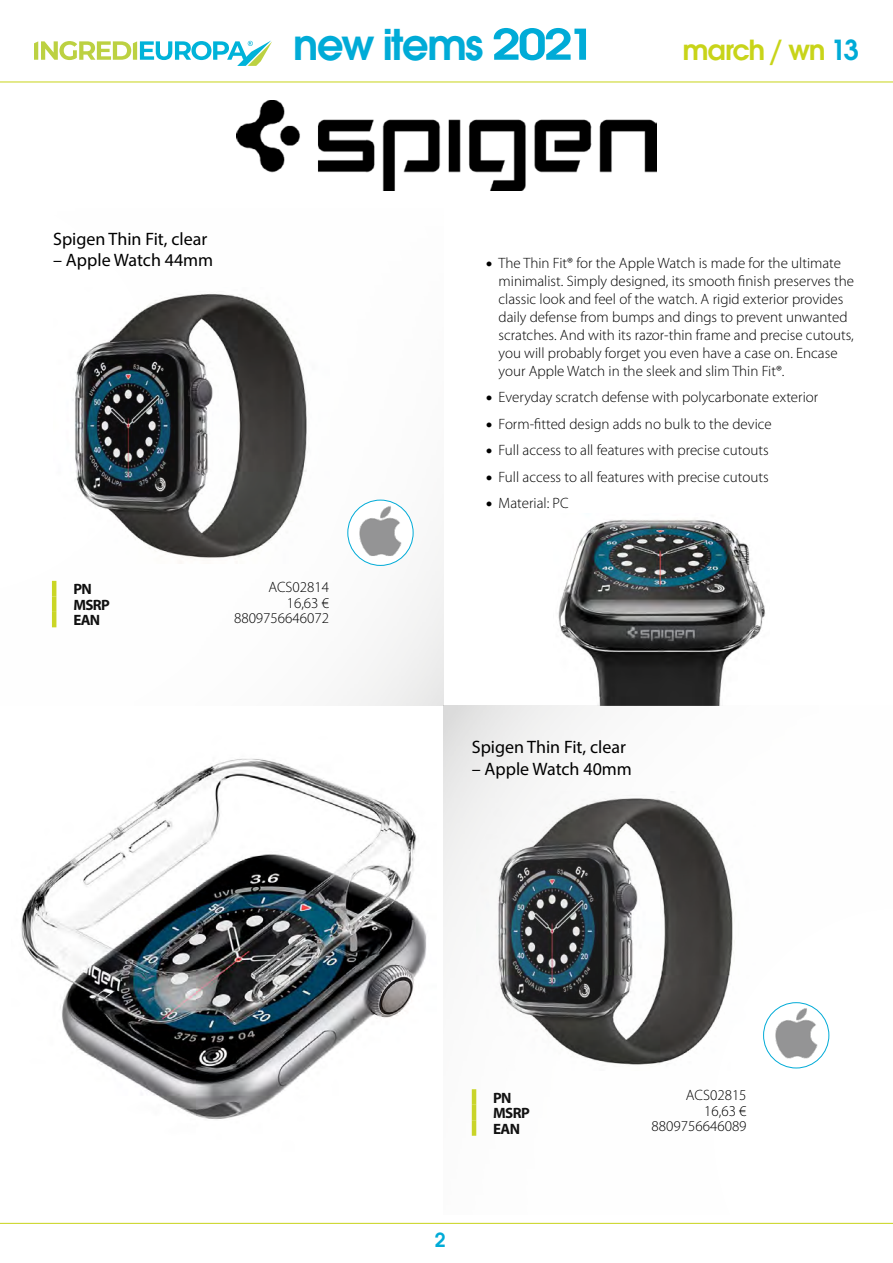
<style>
.page{position:relative;width:893px;height:1263px;background:#fff}
.page>*{position:absolute;margin:0;border:0;box-sizing:border-box;transform-origin:0 0}
.t1{font:46.5px "Avant Gar Got Itc TOT Dem";letter-spacing:-.04em;color:#00abd7}
.t2{font:30.45px "Avant Gar Got Itc TOT Dem";letter-spacing:-.04em;color:#c8d419}
.t3{font:21.45px "Avant Gar Got Itc TOT Dem";color:#00abd7}
.t4{font:18px "Myriad Pro";color:#000}
.t5{font:300 15px/18px "Myriad Pro";color:#000;text-align:right}
.t6{font:700 15px/15.5px "Myriad Pro";letter-spacing:-.04em;color:#000}
.s1{color:#00abd7}
.s2{font-size:27px}
</style>
<div class="page">
<svg style="left:0;top:1223px;width:893px;height:1px"></svg>
<svg style="left:0;top:40px;width:893px;height:42px"></svg>
<img style="left:237px;top:100px;width:419px;height:91px">
<svg style="left:34px;top:41px;width:238px;height:25px"></svg>
<img style="left:558px;top:519px;width:208px;height:186px">
<svg style="left:444px;top:705px;width:386px;height:431px"></svg>
<svg style="left:51px;top:294px;width:393px;height:411px"></svg>
<div style="left:348px;top:500px;width:65px;height:65px;background:#fff;border-radius:50%"></div>
<img style="left:348px;top:505px;width:65px;height:51px">
<div style="left:348px;top:500px;width:65px;height:66px;border:1px solid #00abd7;border-radius:50%"></div>
<div style="left:764px;top:1003px;width:65px;height:65px;background:#fff;border-radius:50%"></div>
<img style="left:764px;top:1008px;width:65px;height:51px">
<div style="left:763px;top:1002px;width:66px;height:66px;border:1px solid #00abd7;border-radius:50%"></div>
<img style="left:21px;top:758px;width:406px;height:361px">
<h1 class="t1" style="left:293px;top:17px;width:304px">new items 2021</h1>
<h2 class="t2" style="left:683px;top:32px;width:178px">march / wn <span class="s1">13</span></h2>
<p class="t4" style="left:53px;top:227px;width:156px">Spigen Thin Fit, clear</p>
<p class="t4" style="left:53px;top:249px;width:162px">– Apple Watch 44mm</p>
<p class="t6" style="left:73px;top:582px;width:38px">PN<br>MSRP<br>EAN</p>
<p class="t5" style="left:234px;top:580px;width:97px;line-height:15.5px">ACS02814<br>16,63 €<br>8809756646072</p>
<p class="t5" style="left:499px;top:254px;width:357px;text-align:left;text-indent:-13px"><span class="s2">•</span> The Thin Fit® for the Apple Watch is made for the ultimate minimalist. Simply designed, its smooth finish preserves the classic look and feel of the watch. A rigid exterior provides daily defense from bumps and dings to prevent unwanted scratches. And with its razor-thin frame and precise cutouts, you will probably forget you even have a case on. Encase your Apple Watch in the sleek and slim Thin Fit®.</p>
<p class="t5" style="left:486px;top:388px;width:334px"><span class="s2">•</span> Everyday scratch defense with polycarbonate exterior</p>
<p class="t5" style="left:486px;top:415px;width:287px"><span class="s2">•</span> Form-fitted design adds no bulk to the device</p>
<p class="t5" style="left:486px;top:441px;width:284px"><span class="s2">•</span> Full access to all features with precise cutouts</p>
<p class="t5" style="left:486px;top:468px;width:284px"><span class="s2">•</span> Full access to all features with precise cutouts</p>
<p class="t5" style="left:486px;top:494px;width:84px"><span class="s2">•</span> Material: PC</p>
<p class="t4" style="left:472px;top:736px;width:156px">Spigen Thin Fit, clear</p>
<p class="t4" style="left:472px;top:757px;width:162px">– Apple Watch 40mm</p>
<h3 class="t3" style="left:435px;top:1227px;width:12px">2</h3>
<p class="t6" style="left:493px;top:1090px;width:38px">PN<br>MSRP<br>EAN</p>
<p class="t5" style="left:651px;top:1088px;width:97px;line-height:15.5px">ACS02815<br>16,63 €<br>8809756646089</p>
</div>
